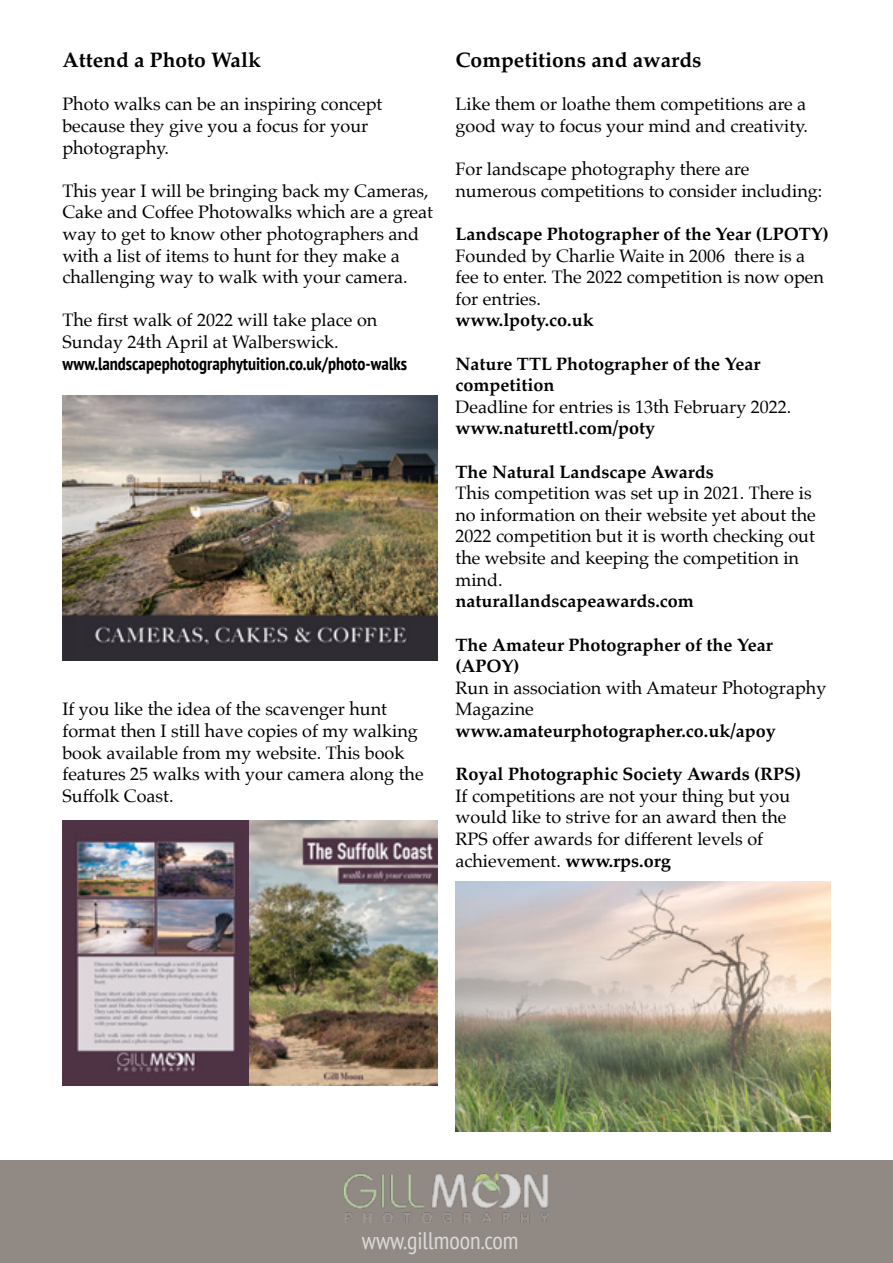
<style>
.page{position:relative;width:893px;height:1263px;background:#fff}
.page>*{position:absolute;margin:0;border:0;box-sizing:border-box;transform-origin:0 0}
.t1{font:condensed 24px "PT Sans";color:#dadada}
.t2{font:700 21px "Palatino";color:#000}
.t3{font:18px/21.6px "Palatino";color:#000}
.t4{font:700 18px/21.6px "Palatino";color:#000}
.t5{font:700 condensed 18px "PT Sans";color:#000}
.s1{font-weight:700}
</style>
<div class="page">
<div style="left:0;top:1161px;width:893px;height:102px;background:#918a84"></div>
<img style="left:345px;top:1173px;width:203px;height:49px">
<img style="left:62px;top:395px;width:375px;height:266px">
<img style="left:62px;top:821px;width:375px;height:265px">
<img style="left:455px;top:882px;width:376px;height:249px">
<p class="t2" style="left:62px;top:42px;width:200px">Attend a Photo Walk</p>
<p class="t3" style="left:62px;top:93px;width:322px">Photo walks can be an inspiring concept because they give you a focus for your photography.</p>
<p class="t3" style="left:62px;top:180px;width:372px">This year I will be bringing back my Cameras, Cake and Coffee Photowalks which are a great way to get to know other photographers and with a list of items to hunt for they make a challenging way to walk with your camera.</p>
<p class="t3" style="left:62px;top:309px;width:316px">The first walk of 2022 will take place on<br>Sunday 24th April at Walberswick.</p>
<p class="t5" style="left:62px;top:351px;width:346px">www.landscapephotographytuition.co.uk/photo-walks</p>
<p class="t3" style="left:62px;top:698px;width:363px">If you like the idea of the scavenger hunt format then I still have copies of my walking book available from my website. This book features 25 walks with your camera along the Suffolk Coast.</p>
<p class="t2" style="left:455px;top:42px;width:248px">Competitions and awards</p>
<p class="t3" style="left:455px;top:93px;width:354px">Like them or loathe them competitions are a good way to focus your mind and creativity.</p>
<p class="t3" style="left:455px;top:158px;width:368px">For landscape photography there are numerous competitions to consider including:</p>
<p class="t4" style="left:455px;top:223px;width:375px">Landscape Photographer of the Year (LPOTY)</p>
<p class="t3" style="left:455px;top:245px;width:370px">Founded by Charlie Waite in 2006 there is a fee to enter. The 2022 competition is now open for entries.</p>
<p class="t4" style="left:455px;top:309px;width:140px">www.lpoty.co.uk</p>
<p class="t4" style="left:455px;top:352px;width:306px">Nature TTL Photographer of the Year competition</p>
<p class="t3" style="left:455px;top:396px;width:337px">Deadline for entries is 13th February 2022.</p>
<p class="t4" style="left:455px;top:417px;width:201px">www.naturettl.com/poty</p>
<p class="t4" style="left:455px;top:460px;width:260px">The Natural Landscape Awards</p>
<p class="t3" style="left:455px;top:482px;width:362px">This competition was set up in 2021. There is no information on their website yet about the 2022 competition but it is worth checking out the website and keeping the competition in mind.</p>
<p class="t4" style="left:455px;top:590px;width:240px">naturallandscapeawards.com</p>
<p class="t4" style="left:455px;top:633px;width:319px">The Amateur Photographer of the Year (APOY)</p>
<p class="t3" style="left:455px;top:677px;width:372px">Run in association with Amateur Photography<br>Magazine</p>
<p class="t4" style="left:455px;top:719px;width:322px">www.amateurphotographer.co.uk/apoy</p>
<p class="t4" style="left:455px;top:763px;width:347px">Royal Photographic Society Awards (RPS)</p>
<p class="t3" style="left:455px;top:785px;width:336px">If competitions are not your thing but you would like to strive for an award then the RPS offer awards for different levels of achievement. <span class="s1">www.rps.org</span></p>
<h1 class="t1" style="left:362px;top:1225px;width:158px">www.gillmoon.com</h1>
</div>
